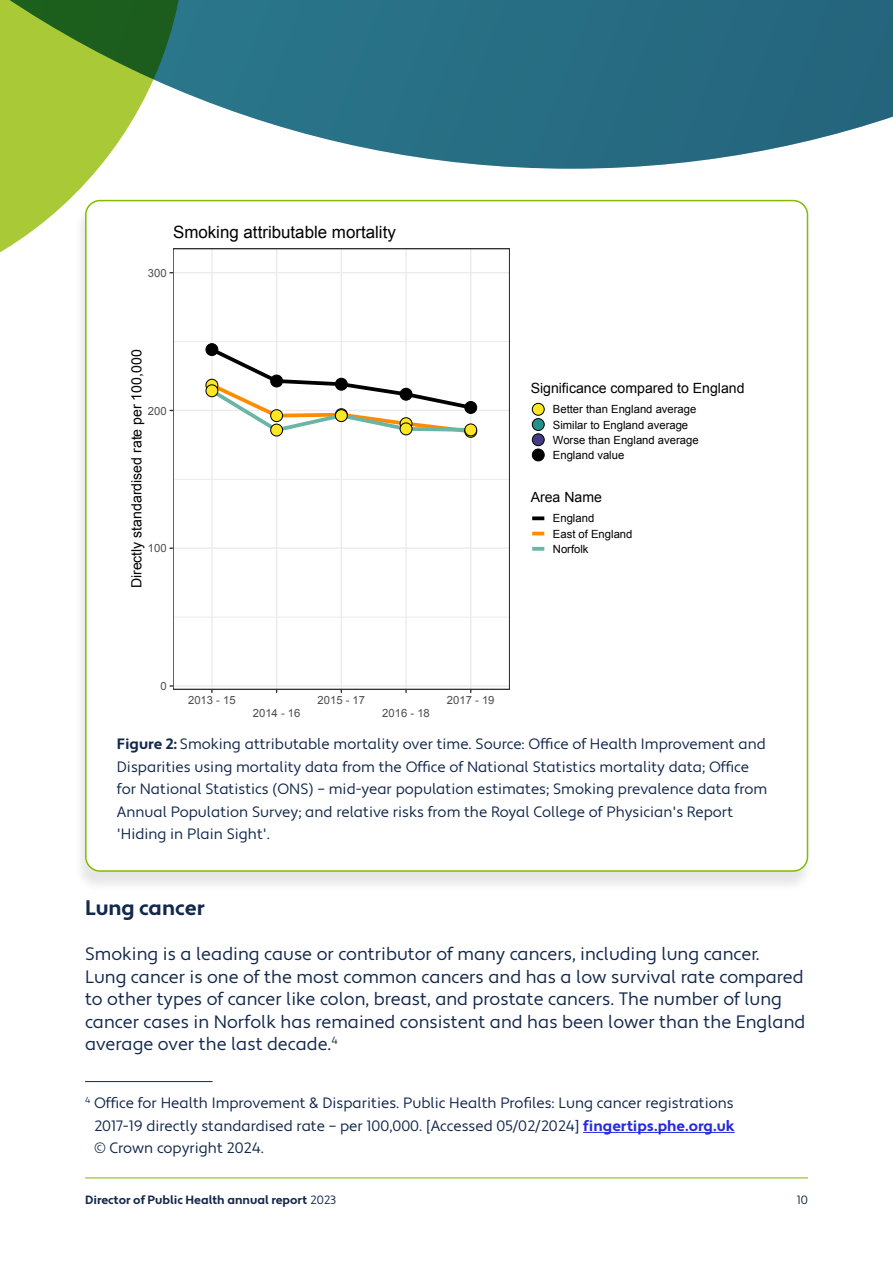
<style>
.page{position:relative;width:893px;height:1263px;background:#fff}
.page>*{position:absolute;margin:0;border:0;box-sizing:border-box;transform-origin:0 0}
.t1{font:700 21px "Apertura";color:#12284c}
.t2{font:18px/22.5px "Apertura";color:#12284c}
.t3{font:16.95px "Arial";color:#000}
.t4{font:15px/22.5px "Apertura";color:#12284c}
.t5{font:14.1px "Arial";color:#000}
.t6{font:700 12px "Apertura";color:#12284c}
.t7{font:12px "Apertura";color:#12284c}
.t8{font:11.25px/15.1px "Arial";color:#000}
.t9{font:11.25px "Arial";color:#4d4d4d}
.s1{font-weight:700}
.s2{font-weight:700;color:#272ade}
.s3{font-weight:400}
</style>
<div class="page">
<div style="left:72px;top:203px;width:742px;height:690px;background:#000;opacity:.1"></div>
<div style="left:86px;top:201px;width:721px;height:670px;background:#fff;border-radius:14px"></div>
<hr style="left:173px;top:617px;width:337px;height:1px;background:#ebebeb">
<hr style="left:173px;top:479px;width:337px;height:1px;background:#ebebeb">
<hr style="left:173px;top:341px;width:337px;height:1px;background:#ebebeb">
<hr style="left:173px;top:685px;width:337px;height:2px;background:#ebebeb">
<hr style="left:173px;top:547px;width:337px;height:2px;background:#ebebeb">
<hr style="left:173px;top:410px;width:337px;height:1px;background:#ebebeb">
<hr style="left:173px;top:272px;width:337px;height:1px;background:#ebebeb">
<hr style="left:211px;top:249px;width:2px;height:440px;background:#ebebeb">
<hr style="left:276px;top:249px;width:1px;height:440px;background:#ebebeb">
<hr style="left:341px;top:249px;width:1px;height:440px;background:#ebebeb">
<hr style="left:405px;top:249px;width:2px;height:440px;background:#ebebeb">
<hr style="left:470px;top:249px;width:1px;height:440px;background:#ebebeb">
<svg style="left:207px;top:345px;width:268px;height:90px"></svg>
<div style="left:206px;top:344px;width:12px;height:12px;background:#000;border-radius:50%"></div>
<div style="left:206px;top:343px;width:12px;height:13px;border:1px solid #000;border-radius:50%"></div>
<div style="left:206px;top:379px;width:12px;height:12px;background:#fde725;border-radius:50%"></div>
<div style="left:206px;top:379px;width:12px;height:12px;border:1px solid #000;border-radius:50%"></div>
<div style="left:206px;top:385px;width:12px;height:12px;background:#fde725;border-radius:50%"></div>
<div style="left:206px;top:384px;width:12px;height:13px;border:1px solid #000;border-radius:50%"></div>
<div style="left:271px;top:375px;width:12px;height:12px;background:#000;border-radius:50%"></div>
<div style="left:270px;top:375px;width:13px;height:12px;border:1px solid #000;border-radius:50%"></div>
<div style="left:271px;top:410px;width:12px;height:12px;background:#fde725;border-radius:50%"></div>
<div style="left:270px;top:409px;width:13px;height:13px;border:1px solid #000;border-radius:50%"></div>
<div style="left:271px;top:424px;width:12px;height:12px;background:#fde725;border-radius:50%"></div>
<div style="left:270px;top:424px;width:13px;height:12px;border:1px solid #000;border-radius:50%"></div>
<div style="left:335px;top:378px;width:12px;height:12px;background:#000;border-radius:50%"></div>
<div style="left:335px;top:378px;width:13px;height:12px;border:1px solid #000;border-radius:50%"></div>
<div style="left:335px;top:409px;width:12px;height:12px;background:#121102;border-radius:50%"></div>
<div style="left:335px;top:408px;width:13px;height:13px;border:1px solid #000;border-radius:50%"></div>
<div style="left:335px;top:410px;width:12px;height:12px;background:#fde725;border-radius:50%"></div>
<div style="left:335px;top:409px;width:13px;height:13px;border:1px solid #000;border-radius:50%"></div>
<div style="left:400px;top:388px;width:12px;height:12px;background:#000;border-radius:50%"></div>
<div style="left:400px;top:388px;width:12px;height:12px;border:1px solid #000;border-radius:50%"></div>
<svg style="left:400px;top:418px;width:12px;height:12px"></svg>
<div style="left:400px;top:417px;width:12px;height:13px;border:1px solid #000;border-radius:50%"></div>
<div style="left:400px;top:423px;width:12px;height:12px;background:#fde725;border-radius:50%"></div>
<div style="left:400px;top:423px;width:12px;height:12px;border:1px solid #000;border-radius:50%"></div>
<div style="left:465px;top:401px;width:12px;height:12px;background:#000;border-radius:50%"></div>
<div style="left:464px;top:401px;width:13px;height:13px;border:1px solid #000;border-radius:50%"></div>
<div style="left:464px;top:425px;width:13px;height:13px;border:1px solid #000;border-radius:50%"></div>
<div style="left:465px;top:424px;width:12px;height:12px;background:#fde725;border-radius:50%"></div>
<div style="left:464px;top:424px;width:13px;height:12px;border:1px solid #000;border-radius:50%"></div>
<div style="left:173px;top:249px;width:337px;height:440px;border:1px solid #333"></div>
<svg style="left:531px;top:402px;width:14px;height:14px"></svg>
<div style="left:532px;top:403px;width:12px;height:12px;background:#fde725;border-radius:50%"></div>
<div style="left:532px;top:403px;width:12px;height:13px;border:1px solid #000;border-radius:50%"></div>
<svg style="left:531px;top:418px;width:14px;height:13px"></svg>
<div style="left:532px;top:419px;width:12px;height:11px;background:#21918c;border-radius:50%"></div>
<div style="left:532px;top:418px;width:12px;height:13px;border:1px solid #000;border-radius:50%"></div>
<svg style="left:531px;top:433px;width:14px;height:14px"></svg>
<div style="left:532px;top:434px;width:12px;height:12px;background:#443b84;border-radius:50%"></div>
<div style="left:532px;top:433px;width:12px;height:13px;border:1px solid #000;border-radius:50%"></div>
<svg style="left:531px;top:448px;width:14px;height:14px"></svg>
<div style="left:532px;top:449px;width:12px;height:12px;background:#000;border-radius:50%"></div>
<div style="left:532px;top:449px;width:12px;height:12px;border:1px solid #000;border-radius:50%"></div>
<svg style="left:532px;top:516px;width:12px;height:4px"></svg>
<svg style="left:532px;top:531px;width:13px;height:5px"></svg>
<svg style="left:532px;top:532px;width:12px;height:3px"></svg>
<svg style="left:532px;top:547px;width:12px;height:4px"></svg>
<hr style="left:583px;top:1132px;width:152px;height:1px;background:#272ade">
<hr style="left:85px;top:1081px;width:128px;height:1px;background:#12284c">
<svg style="left:186px;top:0;width:707px;height:169px;background:#427f92"></svg>
<svg style="left:0;top:0;width:186px;height:290px"></svg>
<hr style="left:85px;top:1177px;width:723px;height:1px;background:#80bc00">
<p class="t3" style="left:173px;top:221px;width:224px">Smoking attributable mortality</p>
<p class="t9" style="left:148px;top:265px;width:20px">300</p>
<p class="t5" style="left:127px;top:588px;width:240px;rotate:-90deg">Directly standardised rate per 100,000</p>
<p class="t9" style="left:148px;top:403px;width:20px">200</p>
<p class="t9" style="left:148px;top:541px;width:20px">100</p>
<p class="t5" style="left:531px;top:379px;width:215px">Significance compared to England</p>
<p class="t8" style="left:553px;top:402px;width:147px">Better than England average<br>Similar to England average<br>Worse than England average<br>England value</p>
<p class="t5" style="left:531px;top:488px;width:73px">Area Name</p>
<p class="t8" style="left:553px;top:511px;width:81px">England<br>East of England<br>Norfolk</p>
<p class="t9" style="left:160px;top:679px;width:8px">0</p>
<p class="t9" style="left:188px;top:692px;width:49px">2013 - 15</p>
<p class="t9" style="left:317px;top:692px;width:49px">2015 - 17</p>
<p class="t9" style="left:447px;top:692px;width:49px">2017 - 19</p>
<p class="t9" style="left:253px;top:706px;width:49px">2014 - 16</p>
<p class="t9" style="left:382px;top:706px;width:49px">2016 - 18</p>
<p class="t4" style="left:117px;top:733px;width:652px"><span class="s1">Figure 2:</span> Smoking attributable mortality over time. Source: Office of Health Improvement and Disparities using mortality data from the Office of National Statistics mortality data; Office for National Statistics (ONS) – mid-year population estimates; Smoking prevalence data from Annual Population Survey; and relative risks from the Royal College of Physician's Report 'Hiding in Plain Sight'.</p>
<h4 class="t1" style="left:85px;top:895px;width:121px">Lung cancer</h4>
<p class="t2" style="left:85px;top:943px;width:722px">Smoking is a leading cause or contributor of many cancers, including lung cancer.<br>Lung cancer is one of the most common cancers and has a low survival rate compared to other types of cancer like colon, breast, and prostate cancers. The number of lung cancer cases in Norfolk has remained consistent and has been lower than the England average over the last decade.<sup>4</sup></p>
<p class="t4" style="left:94px;top:1092px;width:642px;text-align:justify;text-indent:-9px"><sup>4</sup> Office for Health Improvement &amp; Disparities. Public Health Profiles: Lung cancer registrations 2017-19 directly standardised rate – per 100,000. [Accessed 05/02/2024] <span class="s2">fingertips.phe.org.uk </span>© Crown copyright 2024.</p>
<p class="t6" style="left:85px;top:1192px;width:253px">Director of Public Health annual report <span class="s3">2023</span></p>
<p class="t7" style="left:797px;top:1192px;width:13px">10</p>
</div>
